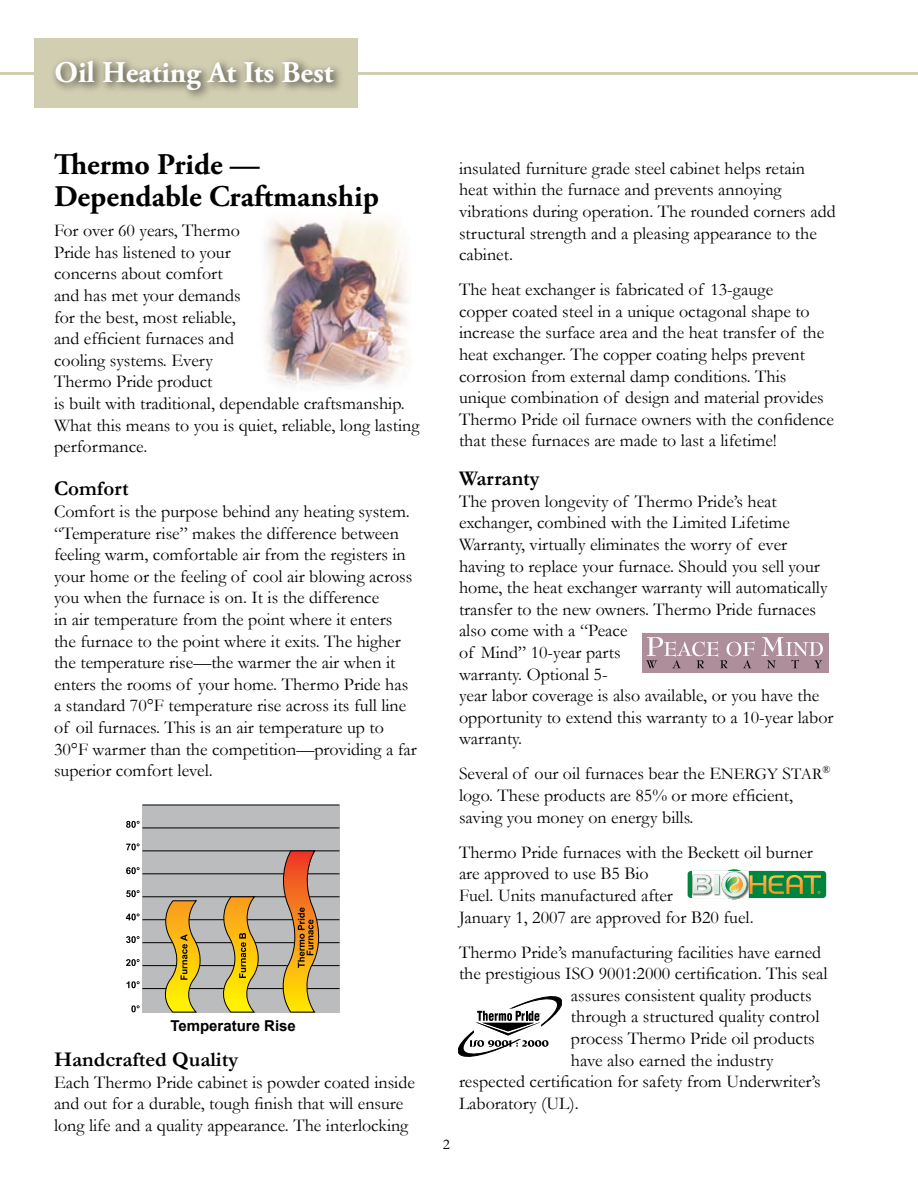
<style>
.page{position:relative;width:918px;height:1188px;background:#fff}
.page>*{position:absolute;margin:0;border:0;box-sizing:border-box;transform-origin:0 0}
.t1{font:700 30px/31.5px "Adobe Garamond Pro";color:#000}
.t2{font:700 30px "Adobe Garamond Pro";color:#fff}
.t3{font:700 21px "Garamond";color:#000}
.t4{font:18px/21.6px "Garamond";color:#000}
.t5{font:700 15px "Arial";color:#000}
.s1{font-size:16.5px}
</style>
<div class="page">
<hr style="left:0;top:72px;width:918px;height:3px;background:#d2ceb2">
<img style="left:264px;top:217px;width:147px;height:169px">
<div style="left:34px;top:39px;width:324px;height:69px;background:#d2ceb2"></div>
<div style="left:49px;top:55px;width:295px;height:47px;background:#000;opacity:.75"></div>
<div style="left:142px;top:805px;width:198px;height:207px;background:#babcbe"></div>
<hr style="left:142px;top:988px;width:198px;height:1px;background:#000">
<hr style="left:142px;top:965px;width:198px;height:1px;background:#000">
<hr style="left:142px;top:942px;width:198px;height:1px;background:#000">
<hr style="left:142px;top:919px;width:198px;height:1px;background:#000">
<hr style="left:142px;top:897px;width:198px;height:1px;background:#000">
<hr style="left:142px;top:874px;width:198px;height:1px;background:#000">
<hr style="left:142px;top:851px;width:198px;height:1px;background:#000">
<hr style="left:142px;top:828px;width:198px;height:1px;background:#000">
<hr style="left:142px;top:805px;width:198px;height:1px;background:#000">
<svg style="left:216px;top:897px;width:51px;height:115px"></svg>
<svg style="left:276px;top:851px;width:52px;height:161px"></svg>
<svg style="left:158px;top:901px;width:51px;height:111px"></svg>
<svg style="left:131px;top:1005px;width:9px;height:7px"></svg>
<svg style="left:126px;top:981px;width:14px;height:7px"></svg>
<svg style="left:126px;top:959px;width:14px;height:7px"></svg>
<svg style="left:126px;top:936px;width:14px;height:7px"></svg>
<svg style="left:126px;top:913px;width:14px;height:7px"></svg>
<svg style="left:126px;top:890px;width:14px;height:7px"></svg>
<svg style="left:126px;top:867px;width:14px;height:7px"></svg>
<svg style="left:126px;top:843px;width:14px;height:7px"></svg>
<svg style="left:126px;top:821px;width:14px;height:7px"></svg>
<svg style="left:458px;top:997px;width:104px;height:59px"></svg>
<div style="left:642px;top:633px;width:187px;height:40px;background:#ae8e9b"></div>
<svg style="left:646px;top:637px;width:109px;height:31px"></svg>
<svg style="left:761px;top:637px;width:62px;height:31px"></svg>
<svg style="left:688px;top:869px;width:138px;height:30px"></svg>
<h1 class="t2" style="left:55px;top:55px;width:280px">Oil Heating At Its Best</h1>
<h1 class="t1" style="left:54px;top:149px;width:327px">Thermo Pride —<br>Dependable Craftmanship</h1>
<p class="t4" style="left:54px;top:219px;width:367px">For over 60 years, Thermo<br>Pride has listened to your<br>concerns about comfort<br>and has met your demands<br>for the best, most reliable,<br>and efficient furnaces and<br>cooling systems. Every<br>Thermo Pride product<br>is built with traditional, dependable craftsmanship.<br>What this means to you is quiet, reliable, long lasting performance.</p>
<p class="t3" style="left:54px;top:475px;width:76px">Comfort</p>
<p class="t4" style="left:54px;top:500px;width:364px">Comfort is the purpose behind any heating system. “Temperature rise” makes the difference between feeling warm, comfortable air from the registers in your home or the feeling of cool air blowing across you when the furnace is on. It is the difference<br>in air temperature from the point where it enters the furnace to the point where it exits. The higher the temperature rise—the warmer the air when it enters the rooms of your home. Thermo Pride has a standard 70°F temperature rise across its full line of oil furnaces. This is an air temperature up to 30°F warmer than the competition—providing a far superior comfort level.</p>
<p class="t5" style="left:170px;top:1016px;width:127px">Temperature Rise</p>
<p class="t3" style="left:54px;top:1045px;width:186px">Handcrafted Quality</p>
<p class="t4" style="left:54px;top:1071px;width:362px">Each Thermo Pride cabinet is powder coated inside and out for a durable, tough finish that will ensure long life and a quality appearance. The interlocking</p>
<p class="t4" style="left:459px;top:157px;width:378px">insulated furniture grade steel cabinet helps retain heat within the furnace and prevents annoying vibrations during operation. The rounded corners add structural strength and a pleasing appearance to the cabinet.</p>
<p class="t4" style="left:459px;top:278px;width:376px">The heat exchanger is fabricated of 13-gauge<br>copper coated steel in a unique octagonal shape to increase the surface area and the heat transfer of the heat exchanger. The copper coating helps prevent corrosion from external damp conditions. This unique combination of design and material provides Thermo Pride oil furnace owners with the confidence that these furnaces are made to last a lifetime!</p>
<p class="t3" style="left:459px;top:464px;width:82px">Warranty</p>
<p class="t4" style="left:459px;top:490px;width:376px">The proven longevity of Thermo Pride’s heat exchanger, combined with the Limited Lifetime Warranty, virtually eliminates the worry of ever having to replace your furnace. Should you sell your home, the heat exchanger warranty will automatically transfer to the new owners. Thermo Pride furnaces also come with a “Peace<br>of Mind” 10-year parts<br>warranty. Optional 5-<br>year labor coverage is also available, or you have the opportunity to extend this warranty to a 10-year labor warranty.</p>
<p class="t4" style="left:459px;top:763px;width:373px">Several of our oil furnaces bear the E<span class="s1">NERGY</span> S<span class="s1">TAR</span><sup>® </sup>logo. These products are 85% or more efficient, saving you money on energy bills.</p>
<p class="t4" style="left:459px;top:841px;width:355px">Thermo Pride furnaces with the Beckett oil burner are approved to use B5 Bio<br>Fuel. Units manufactured after<br>January 1, 2007 are approved for B20 fuel.</p>
<p class="t4" style="left:459px;top:941px;width:364px">Thermo Pride’s manufacturing facilities have earned</p>
<p class="t4" style="left:459px;top:962px;width:370px">the prestigious ISO 9001:2000 certification. This seal</p>
<p class="t4" style="left:571px;top:984px;width:242px">assures consistent quality products</p>
<p class="t4" style="left:571px;top:1006px;width:250px">through a structured quality control</p>
<p class="t4" style="left:571px;top:1027px;width:245px">process Thermo Pride oil products</p>
<p class="t4" style="left:571px;top:1049px;width:204px">have also earned the industry</p>
<p class="t4" style="left:459px;top:1070px;width:363px">respected certification for safety from Underwriter’s</p>
<p class="t4" style="left:459px;top:1092px;width:121px">Laboratory (UL).</p>
</div>
